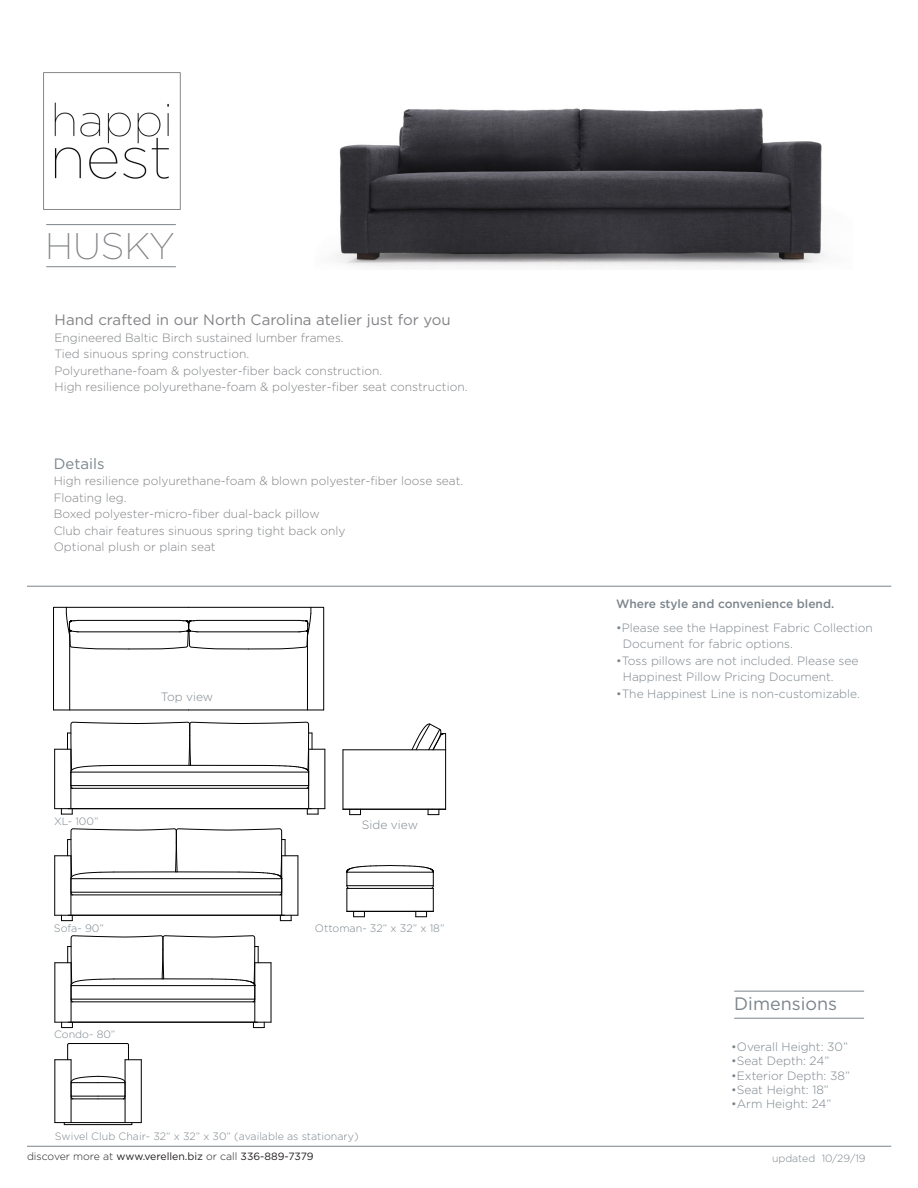
<style>
.page{position:relative;width:918px;height:1188px;background:#fff}
.page>*{position:absolute;margin:0;border:0;box-sizing:border-box;transform-origin:0 0}
.t1{font:200 37.05px "Gotham";color:#808285}
.t2{font:18px "Gotham";color:#7c858c}
.t3{font:15px "Gotham";color:#808285}
.t4{font:15px "Gotham";color:#7c858c}
.t5{font:300 12px "Gotham";color:#808285}
.t6{font:300 12px "Gotham";color:#7c858c}
.t7{font:500 12px "Gotham";color:#7c858c}
.t8{font:300 10.8px "Gotham";color:#7c858c}
.t9{font:300 10.65px "Gotham";color:#7c858c}
.t10{font:10.5px "Gotham";color:#231f20}
.t11{font:300 10.5px "Gotham";color:#7c858c}
.s1{font-weight:300}
</style>
<div class="page">
<img style="left:335px;top:108px;width:489px;height:160px">
<hr style="left:27px;top:586px;width:864px;height:1px;background:#7c858c">
<hr style="left:27px;top:1146px;width:864px;height:1px;background:#7c858c">
<hr style="left:734px;top:991px;width:130px;height:1px;background:#7c858c">
<hr style="left:734px;top:1018px;width:130px;height:1px;background:#7c858c">
<hr style="left:271px;top:963px;width:1px;height:59px;background:#000">
<hr style="left:255px;top:963px;width:1px;height:39px;background:#000">
<svg style="left:253px;top:999px;width:12px;height:29px"></svg>
<hr style="left:55px;top:963px;width:1px;height:59px;background:#000">
<hr style="left:71px;top:963px;width:1px;height:59px;background:#000">
<svg style="left:61px;top:1023px;width:12px;height:5px"></svg>
<svg style="left:55px;top:936px;width:216px;height:51px"></svg>
<hr style="left:55px;top:1022px;width:216px;height:1px;background:#000">
<hr style="left:71px;top:1002px;width:184px;height:1px;background:#000">
<svg style="left:347px;top:865px;width:87px;height:52px"></svg>
<hr style="left:343px;top:750px;width:1px;height:59px;background:#000">
<hr style="left:356px;top:809px;width:76px;height:1px;background:#000">
<hr style="left:343px;top:750px;width:103px;height:1px;background:#000">
<hr style="left:445px;top:750px;width:1px;height:59px;background:#000">
<svg style="left:343px;top:809px;width:18px;height:6px"></svg>
<svg style="left:428px;top:809px;width:18px;height:6px"></svg>
<svg style="left:412px;top:724px;width:34px;height:26px"></svg>
<hr style="left:298px;top:856px;width:1px;height:59px;background:#000">
<hr style="left:281px;top:856px;width:1px;height:39px;background:#000">
<svg style="left:280px;top:892px;width:12px;height:29px"></svg>
<hr style="left:54px;top:856px;width:1px;height:59px;background:#000">
<hr style="left:71px;top:856px;width:1px;height:59px;background:#000">
<svg style="left:61px;top:916px;width:12px;height:5px"></svg>
<svg style="left:55px;top:829px;width:243px;height:51px"></svg>
<hr style="left:55px;top:915px;width:243px;height:1px;background:#000">
<hr style="left:71px;top:895px;width:211px;height:1px;background:#000">
<svg style="left:72px;top:1076px;width:53px;height:7px"></svg>
<hr style="left:69px;top:1043px;width:58px;height:1px;background:#000">
<svg style="left:55px;top:1043px;width:16px;height:17px"></svg>
<hr style="left:55px;top:1060px;width:1px;height:63px;background:#000">
<hr style="left:55px;top:1122px;width:43px;height:1px;background:#000">
<hr style="left:71px;top:1060px;width:1px;height:63px;background:#000">
<svg style="left:125px;top:1043px;width:16px;height:17px"></svg>
<svg style="left:71px;top:1096px;width:54px;height:4px"></svg>
<hr style="left:141px;top:1060px;width:1px;height:63px;background:#000">
<hr style="left:98px;top:1122px;width:43px;height:1px;background:#000">
<hr style="left:125px;top:1060px;width:1px;height:63px;background:#000">
<hr style="left:64px;top:1124px;width:68px;height:1px;background:#000">
<div style="left:71px;top:772px;width:238px;height:14px;border:1px solid #000"></div>
<hr style="left:325px;top:749px;width:1px;height:60px;background:#000">
<hr style="left:308px;top:749px;width:1px;height:39px;background:#000">
<hr style="left:71px;top:788px;width:238px;height:1px;background:#000">
<hr style="left:71px;top:749px;width:1px;height:60px;background:#000">
<svg style="left:61px;top:809px;width:12px;height:6px"></svg>
<svg style="left:307px;top:785px;width:12px;height:30px"></svg>
<hr style="left:55px;top:808px;width:270px;height:1px;background:#000">
<hr style="left:54px;top:749px;width:1px;height:60px;background:#000">
<svg style="left:55px;top:722px;width:270px;height:51px"></svg>
<hr style="left:190px;top:765px;width:76px;height:1px;background:#000">
<hr style="left:54px;top:710px;width:135px;height:1px;background:#000">
<hr style="left:189px;top:710px;width:135px;height:1px;background:#000">
<svg style="left:53px;top:607px;width:271px;height:103px"></svg>
<hr style="left:46px;top:224px;width:130px;height:1px;background:#7c858c">
<hr style="left:46px;top:266px;width:130px;height:1px;background:#7c858c">
<img style="left:43px;top:72px;width:138px;height:138px">
<p class="t1" style="left:45px;top:223px;width:131px">HUSKY</p>
<p class="t3" style="left:55px;top:311px;width:398px">Hand crafted in our North Carolina atelier just for you</p>
<p class="t5" style="left:55px;top:330px;width:291px">Engineered Baltic Birch sustained lumber frames.</p>
<p class="t5" style="left:55px;top:347px;width:196px">Tied sinuous spring construction.</p>
<p class="t5" style="left:55px;top:363px;width:329px">Polyurethane-foam &amp; polyester-fiber back construction.</p>
<p class="t5" style="left:55px;top:380px;width:414px">High resilience polyurethane-foam &amp; polyester-fiber seat construction.</p>
<p class="t4" style="left:54px;top:454px;width:52px">Details</p>
<p class="t5" style="left:54px;top:474px;width:411px">High resilience polyurethane-foam &amp; blown polyester-fiber loose seat.</p>
<p class="t5" style="left:54px;top:490px;width:74px">Floating leg.</p>
<p class="t5" style="left:54px;top:507px;width:267px">Boxed polyester-micro-fiber dual-back pillow</p>
<p class="t5" style="left:54px;top:523px;width:293px">Club chair features sinuous spring tight back only</p>
<p class="t5" style="left:54px;top:540px;width:164px">Optional plush or plain seat</p>
<p class="t9" style="left:54px;top:814px;width:46px">XL- 100”</p>
<p class="t8" style="left:54px;top:922px;width:52px">Sofa- 90”</p>
<p class="t9" style="left:54px;top:1028px;width:63px">Condo- 80”</p>
<p class="t6" style="left:161px;top:689px;width:54px">Top view</p>
<p class="t6" style="left:362px;top:817px;width:58px">Side view</p>
<p class="t8" style="left:315px;top:921px;width:131px">Ottoman- 32” x 32” x 18”</p>
<p class="t9" style="left:55px;top:1130px;width:305px">Swivel Club Chair- 32” x 32” x 30” (available as stationary)</p>
<p class="t7" style="left:616px;top:596px;width:220px">Where style and convenience blend.</p>
<p class="t6" style="left:616px;top:620px;width:258px">•Please see the Happinest Fabric Collection</p>
<p class="t6" style="left:623px;top:636px;width:172px">Document for fabric options.</p>
<p class="t6" style="left:616px;top:653px;width:244px">•Toss pillows are not included. Please see</p>
<p class="t6" style="left:623px;top:669px;width:212px">Happinest Pillow Pricing Document.</p>
<p class="t6" style="left:616px;top:686px;width:245px">•The Happinest Line is non-customizable.</p>
<p class="t2" style="left:734px;top:993px;width:105px">Dimensions</p>
<p class="t6" style="left:731px;top:1039px;width:118px">•Overall Height: 30”</p>
<p class="t6" style="left:731px;top:1053px;width:100px">•Seat Depth: 24”</p>
<p class="t6" style="left:731px;top:1068px;width:120px">•Exterior Depth: 38”</p>
<p class="t6" style="left:731px;top:1082px;width:99px">•Seat Height: 18”</p>
<p class="t6" style="left:731px;top:1096px;width:102px">•Arm Height: 24”</p>
<p class="t10" style="left:27px;top:1149px;width:288px"><span class="s1">discover more at</span> www.verellen.biz <span class="s1">or call</span> 336-889-7379</p>
<p class="t11" style="left:772px;top:1151px;width:95px">updated 10/29/19</p>
</div>
